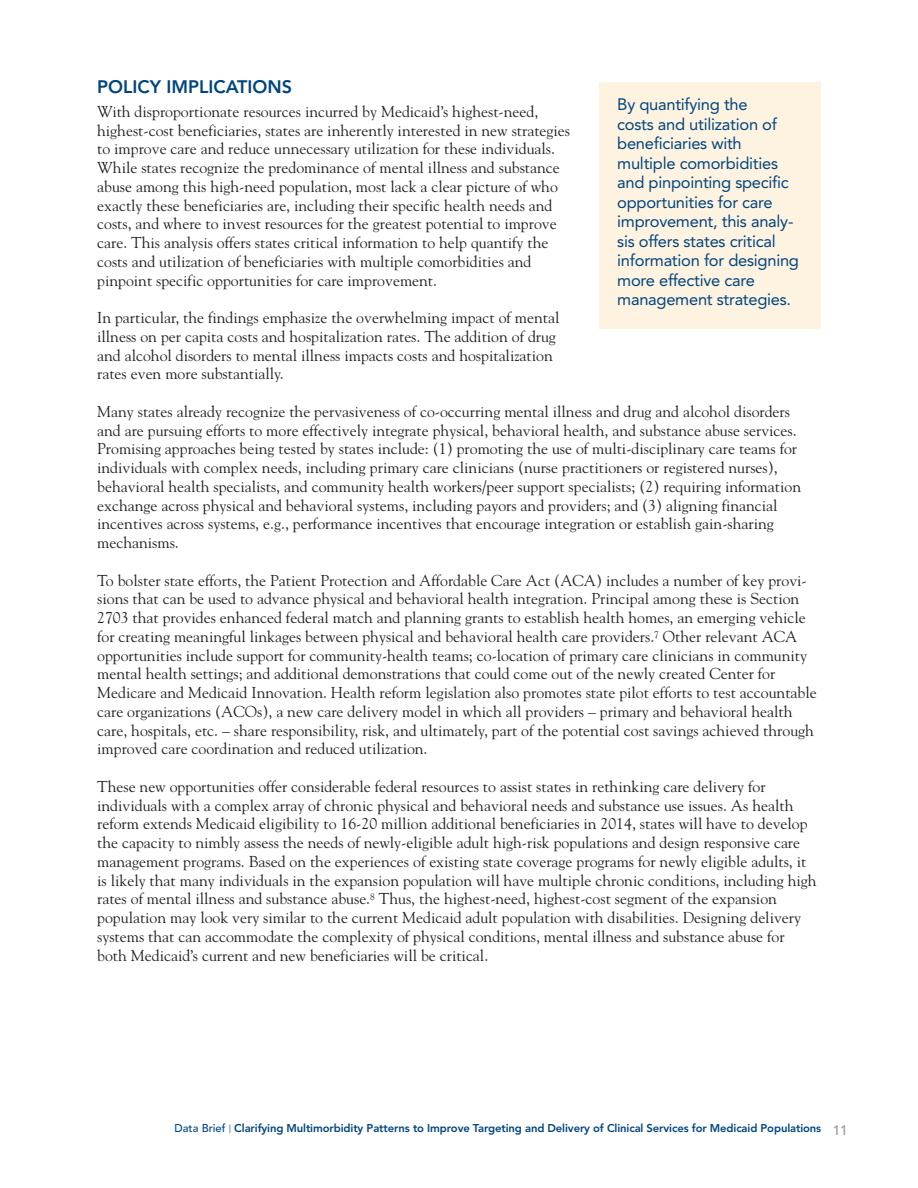
<style>
.page{position:relative;width:918px;height:1188px;background:#fff}
.page>*{position:absolute;margin:0;border:0;box-sizing:border-box;transform-origin:0 0}
.t1{font:800 18px "Avenir";color:#01457e}
.t2{font:16.5px/19.5px "Avenir";letter-spacing:-.015em;color:#01457e}
.t3{font:15.75px/18.8px "Goudy";color:#231f20}
.t4{font:800 11.25px "Avenir";letter-spacing:-.01em;color:#01457e}
.s1{font-weight:500}
.s2{font-weight:300}
.s3{font-weight:500;font-size:13.5px;color:#939598}
</style>
<div class="page">
<div style="left:599px;top:82px;width:222px;height:247px;background:#fef3e0"></div>
<p class="t1" style="left:97px;top:76px;width:196px">POLICY IMPLICATIONS</p>
<p class="t3" style="left:97px;top:102px;width:474px">With disproportionate resources incurred by Medicaid’s highest-need, highest-cost beneficiaries, states are inherently interested in new strategies to improve care and reduce unnecessary utilization for these individuals.<br>While states recognize the predominance of mental illness and substance abuse among this high-need population, most lack a clear picture of who exactly these beneficiaries are, including their specific health needs and costs, and where to invest resources for the greatest potential to improve care. This analysis offers states critical information to help quantify the costs and utilization of beneficiaries with multiple comorbidities and pinpoint specific opportunities for care improvement.</p>
<p class="t3" style="left:97px;top:308px;width:464px">In particular, the findings emphasize the overwhelming impact of mental illness on per capita costs and hospitalization rates. The addition of drug and alcohol disorders to mental illness impacts costs and hospitalization rates even more substantially.</p>
<p class="t3" style="left:97px;top:402px;width:705px">Many states already recognize the pervasiveness of co-occurring mental illness and drug and alcohol disorders and are pursuing efforts to more effectively integrate physical, behavioral health, and substance abuse services.<br>Promising approaches being tested by states include: (1) promoting the use of multi-disciplinary care teams for individuals with complex needs, including primary care clinicians (nurse practitioners or registered nurses), behavioral health specialists, and community health workers/peer support specialists; (2) requiring information exchange across physical and behavioral systems, including payors and providers; and (3) aligning financial incentives across systems, e.g., performance incentives that encourage integration or establish gain-sharing mechanisms.</p>
<p class="t3" style="left:97px;top:570px;width:721px">To bolster state efforts, the Patient Protection and Affordable Care Act (ACA) includes a number of key provi&shy;sions that can be used to advance physical and behavioral health integration. Principal among these is Section 2703 that provides enhanced federal match and planning grants to establish health homes, an emerging vehicle for creating meaningful linkages between physical and behavioral health care providers.<sup>7</sup> Other relevant ACA opportunities include support for community-health teams; co-location of primary care clinicians in community mental health settings; and additional demonstrations that could come out of the newly created Center for Medicare and Medicaid Innovation. Health reform legislation also promotes state pilot efforts to test accountable care organizations (ACOs), a new care delivery model in which all providers – primary and behavioral health care, hospitals, etc. – share responsibility, risk, and ultimately, part of the potential cost savings achieved through improved care coordination and reduced utilization.</p>
<p class="t3" style="left:97px;top:777px;width:721px">These new opportunities offer considerable federal resources to assist states in rethinking care delivery for individuals with a complex array of chronic physical and behavioral needs and substance use issues. As health reform extends Medicaid eligibility to 16-20 million additional beneficiaries in 2014, states will have to develop the capacity to nimbly assess the needs of newly-eligible adult high-risk populations and design responsive care management programs. Based on the experiences of existing state coverage programs for newly eligible adults, it is likely that many individuals in the expansion population will have multiple chronic conditions, including high rates of mental illness and substance abuse.<sup>8</sup> Thus, the highest-need, highest-cost segment of the expansion population may look very similar to the current Medicaid adult population with disabilities. Designing delivery systems that can accommodate the complexity of physical conditions, mental illness and substance abuse for both Medicaid’s current and new beneficiaries will be critical.</p>
<p class="t2" style="left:617px;top:95px;width:183px">By quantifying the<br>costs and utilization of beneficiaries with multiple comorbidities and pinpointing specific opportunities for care improvement, this analy&shy;sis offers states critical information for designing more effective care management strategies.</p>
<p class="t4" style="left:174px;top:1121px;width:675px"><span class="s1">Data Brief</span> <span class="s2">|</span> Clarifying Multimorbidity Patterns to Improve Targeting and Delivery of Clinical Services for Medicaid Populations <span class="s3">11</span></p>
</div>
